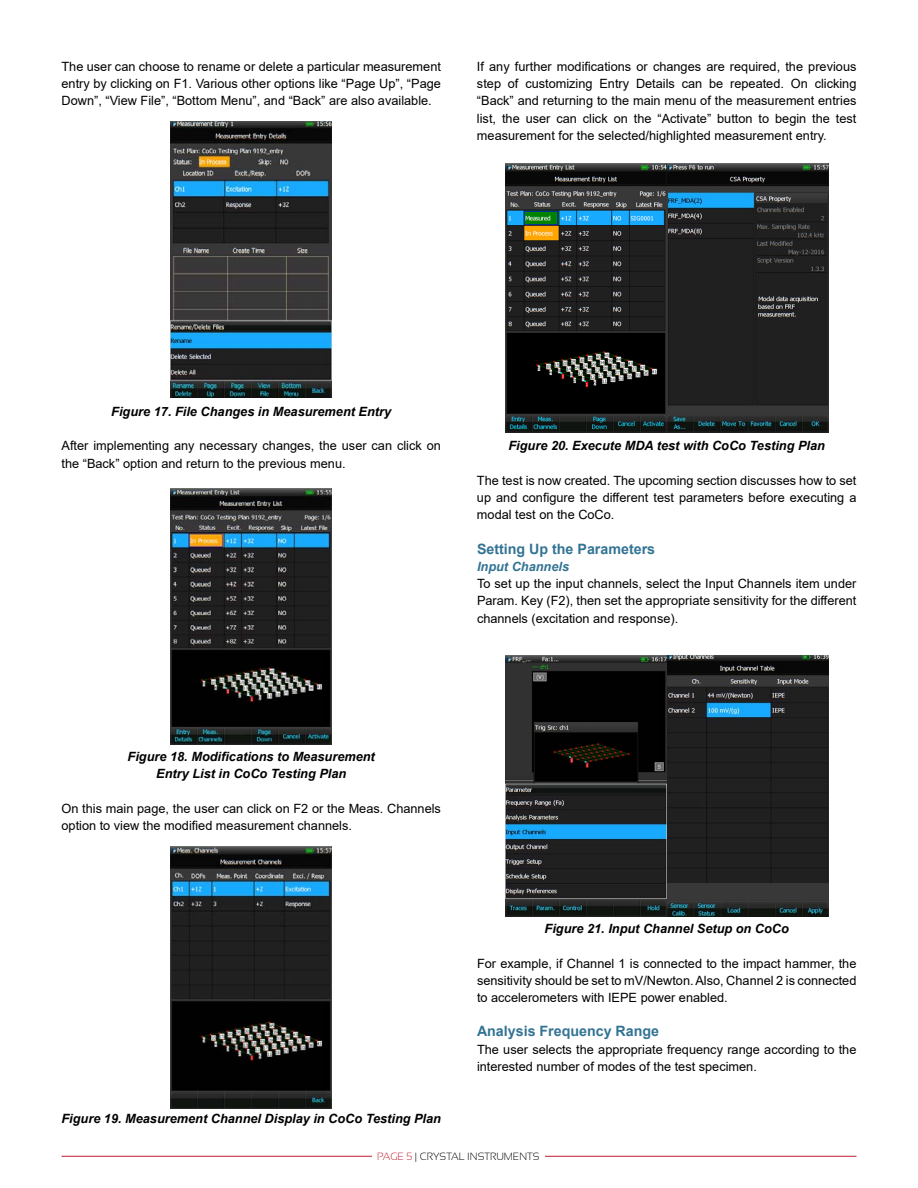
<style>
.page{position:relative;width:918px;height:1188px;background:#fff}
.page>*{position:absolute;margin:0;border:0;box-sizing:border-box;transform-origin:0 0}
.t1{font:700 14.25px "Arial";color:#337494}
.t2{font:12.75px/17.2px "Arial";color:#000;text-align:justify}
.t3{font:italic 700 12.75px/17.2px "Arial";color:#000;text-align:center}
.t4{font:italic 700 12.75px "Arial";color:#337494}
.t5{font:300 10.5px "Sansation";color:#000}
.s1{color:#be1e2d}
</style>
<div class="page">
<hr style="left:62px;top:1156px;width:794px;height:1px;background:#be1e2d">
<div style="left:373px;top:1140px;width:172px;height:48px;background:#fff"></div>
<img style="left:171px;top:122px;width:161px;height:276px">
<img style="left:171px;top:489px;width:161px;height:256px">
<img style="left:171px;top:847px;width:161px;height:262px">
<img style="left:505px;top:164px;width:323px;height:269px">
<img style="left:505px;top:656px;width:323px;height:261px">
<p class="t2" style="left:62px;top:58px;width:381px">The user can choose to rename or delete a particular measurement entry by clicking on F1. Various other options like “Page Up”, “Page Down”, “View File”, “Bottom Menu”, and “Back” are also available.</p>
<p class="t2" style="left:477px;top:58px;width:381px">If any further modifications or changes are required, the previous step of customizing Entry Details can be repeated. On clicking “Back” and returning to the main menu of the measurement entries list, the user can click on the “Activate” button to begin the test measurement for the selected/highlighted measurement entry.</p>
<p class="t3" style="left:111px;top:403px;width:281px">Figure 17. File Changes in Measurement Entry</p>
<p class="t2" style="left:62px;top:437px;width:381px">After implementing any necessary changes, the user can click on the “Back” option and return to the previous menu.</p>
<p class="t3" style="left:509px;top:438px;width:318px">Figure 20. Execute MDA test with CoCo Testing Plan</p>
<p class="t2" style="left:477px;top:472px;width:381px">The test is now created. The upcoming section discusses how to set up and configure the different test parameters before executing a modal test on the CoCo.</p>
<p class="t1" style="left:477px;top:539px;width:180px">Setting Up the Parameters</p>
<p class="t4" style="left:477px;top:558px;width:94px">Input Channels</p>
<p class="t2" style="left:477px;top:575px;width:381px">To set up the input channels, select the Input Channels item under Param. Key (F2), then set the appropriate sensitivity for the different channels (excitation and response).</p>
<p class="t3" style="left:128px;top:748px;width:249px">Figure 18. Modifications to Measurement<br>Entry List in CoCo Testing Plan</p>
<p class="t2" style="left:62px;top:799px;width:381px">On this main page, the user can click on F2 or the Meas. Channels option to view the modified measurement channels.</p>
<p class="t3" style="left:62px;top:1110px;width:381px">Figure 19. Measurement Channel Display in CoCo Testing Plan</p>
<p class="t3" style="left:545px;top:920px;width:246px">Figure 21. Input Channel Setup on CoCo</p>
<p class="t2" style="left:477px;top:954px;width:381px">For example, if Channel 1 is connected to the impact hammer, the sensitivity should be set to mV/Newton. Also, Channel 2 is connected to accelerometers with IEPE power enabled.</p>
<p class="t1" style="left:477px;top:1021px;width:184px">Analysis Frequency Range</p>
<p class="t2" style="left:477px;top:1041px;width:381px">The user selects the appropriate frequency range according to the interested number of modes of the test specimen.</p>
<p class="t5" style="left:377px;top:1151px;width:164px"><span class="s1">PAGE 5</span> | CRYSTAL INSTRUMENTS</p>
</div>
